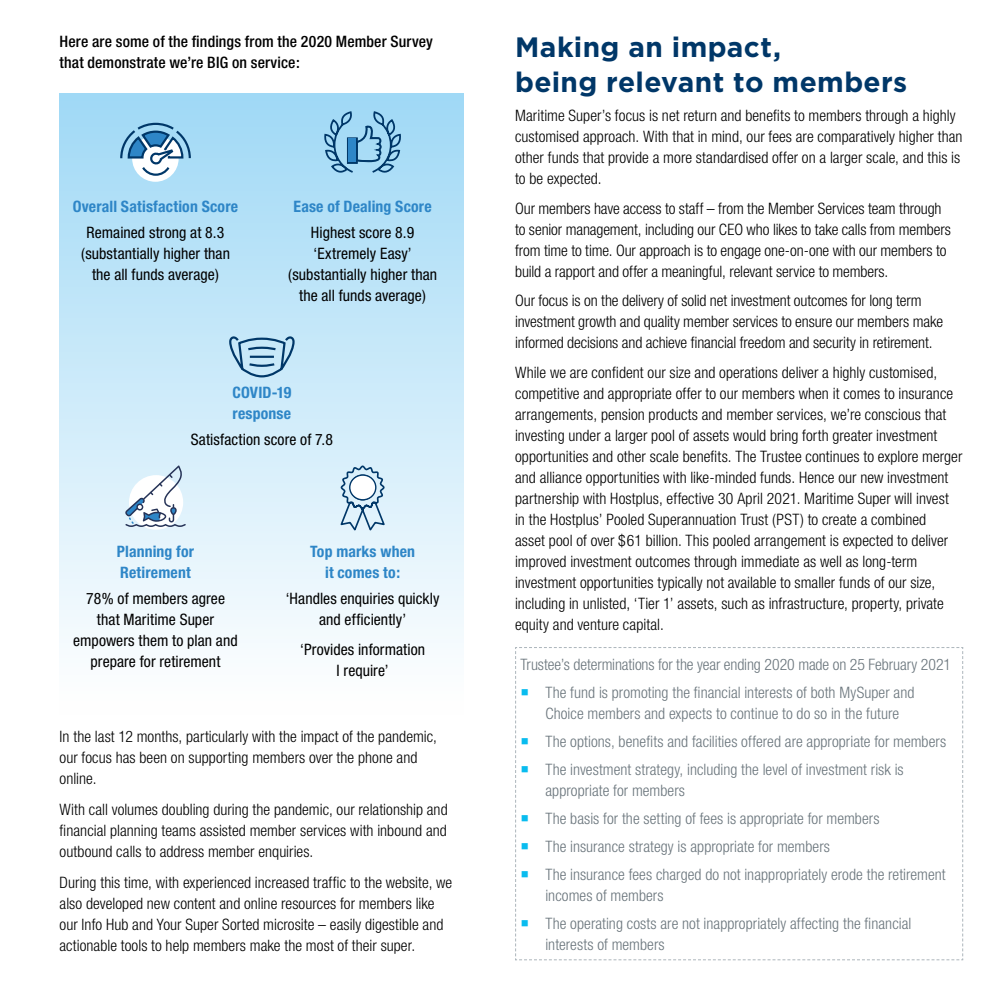
<style>
.page{position:relative;width:993px;height:993px;background:#fff}
.page>*{position:absolute;margin:0;border:0;box-sizing:border-box;transform-origin:0 0}
.t1{font:700 28px/35px "Gotham";letter-spacing:.01em;color:#003768}
.t2{font:300 condensed 15.75px/21px "Helvetica Neue";letter-spacing:.005em;color:#000}
.t3{font:300 condensed 15.75px/28px "Helvetica Neue";letter-spacing:.005em;color:#6a757c}
.t4{font:condensed 15.75px/21px "Helvetica Neue";letter-spacing:.005em;color:#000;text-align:center}
.t5{font:700 condensed 15.75px/21px "Helvetica Neue";letter-spacing:.01em;color:#2e86c7}
.t6{font:500 condensed 15.75px/21px "Helvetica Neue";letter-spacing:.01em;color:#000}
</style>
<div class="page">
<div style="left:60px;top:93px;width:404px;height:621px;background:linear-gradient(to bottom,#9fd8f6,#fff)"></div>
<div style="left:132px;top:135px;width:46px;height:47px;background:#fff;border-radius:50%"></div>
<svg style="left:119px;top:122px;width:73px;height:55px"></svg>
<svg style="left:125px;top:465px;width:61px;height:62px"></svg>
<svg style="left:228px;top:305px;width:67px;height:101px;background:#b4d7eb"></svg>
<svg style="left:323px;top:110px;width:78px;height:64px;background:#82b8d7"></svg>
<div style="left:348px;top:139px;width:8px;height:23px;background:#2e86c7"></div>
<svg style="left:338px;top:464px;width:48px;height:69px;background:#b5cee0"></svg>
<div style="left:349px;top:475px;width:26px;height:24px;background:#fff;border-radius:50%"></div>
<div style="left:349px;top:474px;width:27px;height:26px;border:1px solid #003768;border-radius:50%"></div>
<svg style="left:515px;top:647px;width:448px;height:313px"></svg>
<p class="t6" style="left:60px;top:31px;width:374px">Here are some of the findings from the 2020 Member Survey that demonstrate we’re BIG on service:</p>
<p class="t5" style="left:73px;top:196px;width:167px">Overall Satisfaction Score</p>
<p class="t4" style="left:81px;top:222px;width:150px">Remained strong at 8.3 (substantially higher than the all funds average)</p>
<p class="t5" style="left:293px;top:196px;width:140px">Ease of Dealing Score</p>
<p class="t4" style="left:288px;top:222px;width:150px">Highest score 8.9 ‘Extremely Easy’ (substantially higher than the all funds average)</p>
<p class="t5" style="left:232px;top:382px;width:60px">COVID-19 response</p>
<p class="t4" style="left:191px;top:429px;width:144px">Satisfaction score of 7.8</p>
<p class="t5" style="left:117px;top:540px;width:79px">Planning for<br>Retirement</p>
<p class="t4" style="left:73px;top:587px;width:166px">78% of members agree that Maritime Super empowers them to plan and prepare for retirement</p>
<p class="t5" style="left:310px;top:540px;width:106px;text-align:center">Top marks when it comes to:</p>
<p class="t4" style="left:285px;top:587px;width:155px">‘Handles enquiries quickly and efficiently’</p>
<p class="t4" style="left:300px;top:638px;width:126px">‘Provides information<br>I require’</p>
<p class="t2" style="left:60px;top:726px;width:379px">In the last 12 months, particularly with the impact of the pandemic, our focus has been on supporting members over the phone and online.</p>
<p class="t2" style="left:60px;top:798px;width:389px;text-align:justify">With call volumes doubling during the pandemic, our relationship and financial planning teams assisted member services with inbound and outbound calls to address member enquiries.</p>
<p class="t2" style="left:60px;top:871px;width:394px">During this time, with experienced increased traffic to the website, we also developed new content and online resources for members like our Info Hub and Your Super Sorted microsite – easily digestible and actionable tools to help members make the most of their super.</p>
<h1 class="t1" style="left:515px;top:30px;width:393px">Making an impact,<br>being relevant to members</h1>
<p class="t2" style="left:515px;top:105px;width:449px">Maritime Super’s focus is net return and benefits to members through a highly customised approach. With that in mind, our fees are comparatively higher than other funds that provide a more standardised offer on a larger scale, and this is to be expected.</p>
<p class="t2" style="left:515px;top:197px;width:437px">Our members have access to staff – from the Member Services team through to senior management, including our CEO who likes to take calls from members from time to time. Our approach is to engage one-on-one with our members to build a rapport and offer a meaningful, relevant service to members.</p>
<p class="t2" style="left:515px;top:290px;width:429px">Our focus is on the delivery of solid net investment outcomes for long term investment growth and quality member services to ensure our members make informed decisions and achieve financial freedom and security in retirement.</p>
<p class="t2" style="left:515px;top:361px;width:448px">While we are confident our size and operations deliver a highly customised, competitive and appropriate offer to our members when it comes to insurance arrangements, pension products and member services, we’re conscious that investing under a larger pool of assets would bring forth greater investment opportunities and other scale benefits. The Trustee continues to explore merger and alliance opportunities with like-minded funds. Hence our new investment partnership with Hostplus, effective 30 April 2021. Maritime Super will invest in the Hostplus’ Pooled Superannuation Trust (PST) to create a combined<br>asset pool of over $61 billion. This pooled arrangement is expected to deliver improved investment outcomes through immediate as well as long-term investment opportunities typically not available to smaller funds of our size, including in unlisted, ‘Tier 1’ assets, such as infrastructure, property, private equity and venture capital.</p>
<p class="t3" style="left:545px;top:650px;width:407px;text-indent:-25px">Trustee’s determinations for the year ending 2020 made on 25 February 2021<br>The fund is promoting the financial interests of both MySuper and</p>
<p class="t3" style="left:545px;top:699px;width:402px">Choice members and expects to continue to do so in the future<br>The options, benefits and facilities offered are appropriate for members<br>The investment strategy, including the level of investment risk is</p>
<p class="t3" style="left:545px;top:776px;width:402px">appropriate for members<br>The basis for the setting of fees is appropriate for members<br>The insurance strategy is appropriate for members<br>The insurance fees charged do not inappropriately erode the retirement</p>
<p class="t3" style="left:545px;top:880px;width:367px">incomes of members<br>The operating costs are not inappropriately affecting the financial</p>
<p class="t3" style="left:545px;top:929px;width:121px">interests of members</p>
</div>
